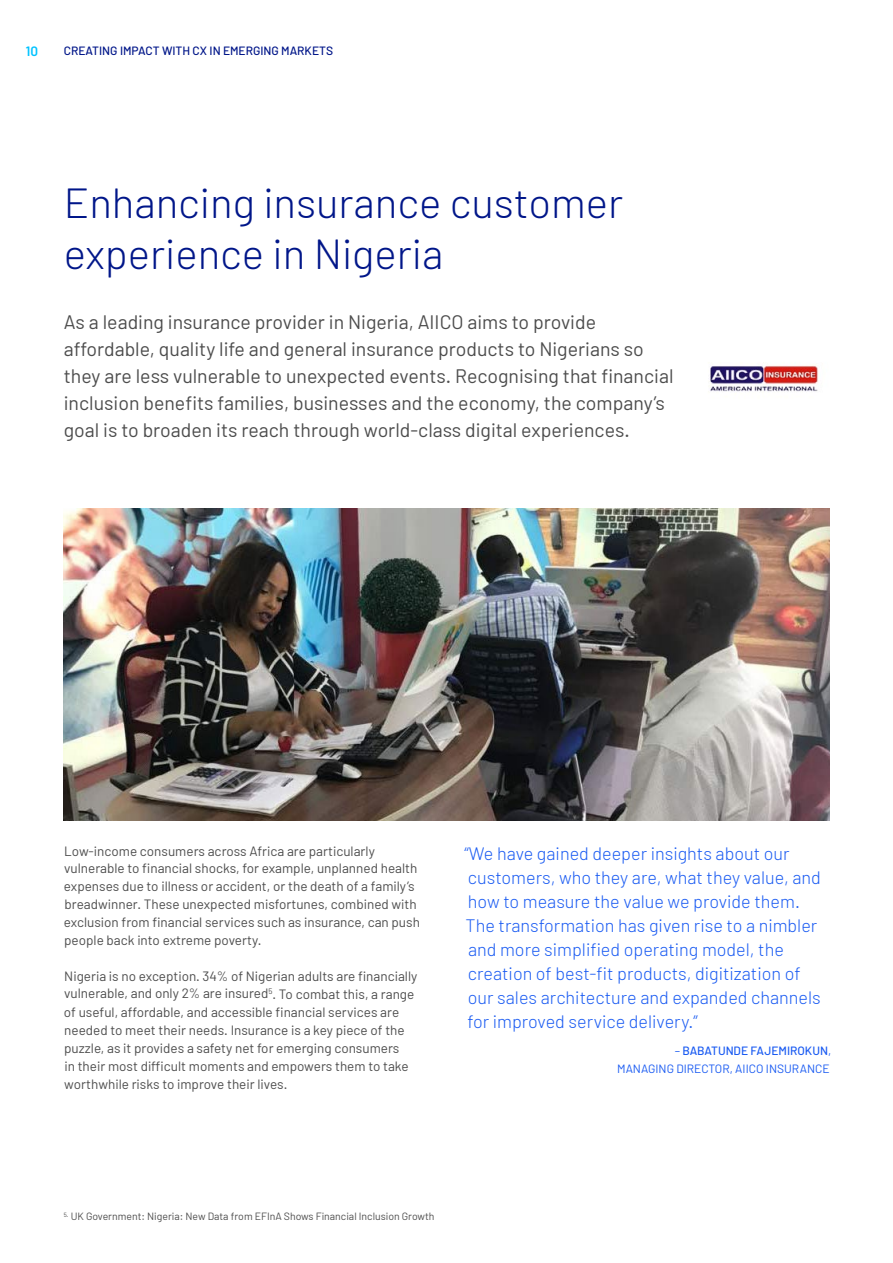
<style>
.page{position:relative;width:893px;height:1263px;background:#fff}
.page>*{position:absolute;margin:0;border:0;box-sizing:border-box;transform-origin:0 0}
.t1{font:300 42px/51px "Barlow";color:#001689}
.t2{font:19.5px/27px "Barlow";color:#4d4d4d}
.t3{font:300 18px/24px "Barlow";color:#1a5bf2}
.t4{font:13.5px/18px "Barlow";color:#4d4d4d}
.t5{font:600 13.5px "Barlow";color:#00c3ff}
.t6{font:12px/18px "Barlow";color:#1a5bf2;text-align:right}
.t7{font:500 12px "Barlow";color:#001689}
.t8{font:10.5px "Barlow";color:#4d4d4d}
.s1{font-weight:500}
</style>
<div class="page">
<img style="left:64px;top:509px;width:765px;height:312px">
<img style="left:710px;top:364px;width:109px;height:28px">
<p class="t5" style="left:26px;top:43px;width:14px">10</p>
<p class="t7" style="left:64px;top:44px;width:271px">CREATING IMPACT WITH CX IN EMERGING MARKETS</p>
<h1 class="t1" style="left:64px;top:176px;width:561px">Enhancing insurance customer experience in Nigeria</h1>
<p class="t2" style="left:64px;top:307px;width:611px">As a leading insurance provider in Nigeria, AIICO aims to provide affordable, quality life and general insurance products to Nigerians so they are less vulnerable to unexpected events. Recognising that financial inclusion benefits families, businesses and the economy, the company’s goal is to broaden its reach through world-class digital experiences.</p>
<p class="t4" style="left:64px;top:841px;width:358px">Low-income consumers across Africa are particularly vulnerable to financial shocks, for example, unplanned health expenses due to illness or accident, or the death of a family’s breadwinner. These unexpected misfortunes, combined with exclusion from financial services such as insurance, can push people back into extreme poverty.</p>
<p class="t4" style="left:64px;top:966px;width:355px">Nigeria is no exception. 34% of Nigerian adults are financially vulnerable, and only 2% are insured<sup>5</sup>. To combat this, a range of useful, affordable, and accessible financial services are needed to meet their needs. Insurance is a key piece of the puzzle, as it provides a safety net for emerging consumers<br>in their most difficult moments and empowers them to take worthwhile risks to improve their lives.</p>
<p class="t3" style="left:465px;top:841px;width:358px">“We have gained deeper insights about our customers, who they are, what they value, and how to measure the value we provide them.<br>The transformation has given rise to a nimbler and more simplified operating model, the creation of best-fit products, digitization of our sales architecture and expanded channels for improved service delivery.”</p>
<p class="t6" style="left:617px;top:1041px;width:216px">– <span class="s1">BABATUNDE FAJEMIROKUN</span>,<br>MANAGING DIRECTOR, AIICO INSURANCE</p>
<p class="t8" style="left:64px;top:1210px;width:372px"><sup>5.</sup> UK Government: Nigeria: New Data from EFInA Shows Financial Inclusion Growth</p>
</div>
